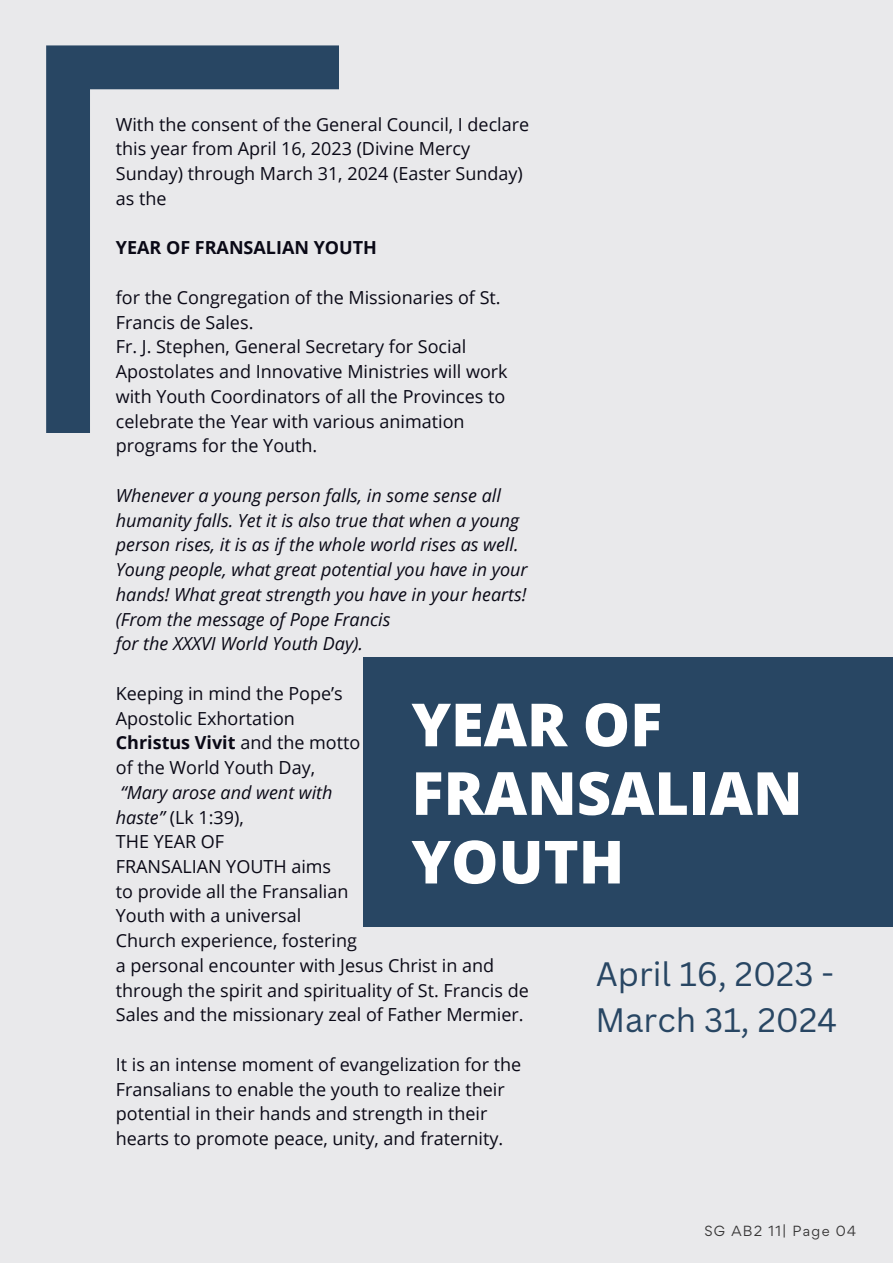
<style>
.page{position:relative;width:893px;height:1264px;background:#fff}
.page>*{position:absolute;margin:0;border:0;box-sizing:border-box;transform-origin:0 0}
.t1{font:800 59.55px/68.6px "Open Sans";color:#fff}
.t2{font:33px/46px "Canva Sans";color:#284663}
.t3{font:18px/24.8px "Open Sans";color:#0a0916}
.t4{font:italic 18px/24.8px "Open Sans";color:#0a0916}
.t5{font:700 18px "Open Sans";color:#0a0916}
.t6{font:13.05px "Gordita";letter-spacing:.1em;color:#373636}
.s1{font-weight:700}
.s2{font-style:italic}
</style>
<div class="page">
<div style="left:0;top:0;width:892px;height:1262px;background:#e9e9eb"></div>
<div style="left:363px;top:656px;width:529px;height:270px;background:#284663"></div>
<svg style="left:46px;top:45px;width:292px;height:388px"></svg>
<p class="t3" style="left:116px;top:111px;width:415px">With the consent of the General Council, I declare this year from April 16, 2023 (Divine Mercy Sunday) through March 31, 2024 (Easter Sunday) as the</p>
<p class="t5" style="left:116px;top:235px;width:263px">YEAR OF FRANSALIAN YOUTH</p>
<p class="t3" style="left:116px;top:284px;width:393px">for the Congregation of the Missionaries of St.<br>Francis de Sales.<br>Fr. J. Stephen, General Secretary for Social Apostolates and Innovative Ministries will work with Youth Coordinators of all the Provinces to celebrate the Year with various animation programs for the Youth.</p>
<p class="t4" style="left:116px;top:482px;width:413px">Whenever a young person falls, in some sense all humanity falls. Yet it is also true that when a young person rises, it is as if the whole world rises as well.<br>Young people, what great potential you have in your hands! What great strength you have in your hearts! (From the message of Pope Francis<br>for the XXXVI World Youth Day).</p>
<p class="t3" style="left:116px;top:680px;width:246px">Keeping in mind the Pope’s<br>Apostolic Exhortation<br><span class="s1">Christus Vivit</span> and the motto of the World Youth Day,</p>
<p class="t3" style="left:116px;top:779px;width:414px"><span class="s2">“Mary arose and went with<br>haste”</span> (Lk 1:39),<br>THE YEAR OF<br>FRANSALIAN YOUTH aims<br>to provide all the Fransalian<br>Youth with a universal<br>Church experience, fostering<br>a personal encounter with Jesus Christ in and through the spirit and spirituality of St. Francis de<br>Sales and the missionary zeal of Father Mermier.</p>
<p class="t3" style="left:116px;top:1051px;width:407px">It is an intense moment of evangelization for the Fransalians to enable the youth to realize their potential in their hands and strength in their hearts to promote peace, unity, and fraternity.</p>
<h1 class="t1" style="left:411px;top:689px;width:392px">YEAR OF<br>FRANSALIAN<br>YOUTH</h1>
<h2 class="t2" style="left:595px;top:949px;width:243px">April 16, 2023 -<br>March 31, 2024</h2>
<p class="t6" style="left:704px;top:1222px;width:153px">SG AB2 11| Page 04</p>
</div>
